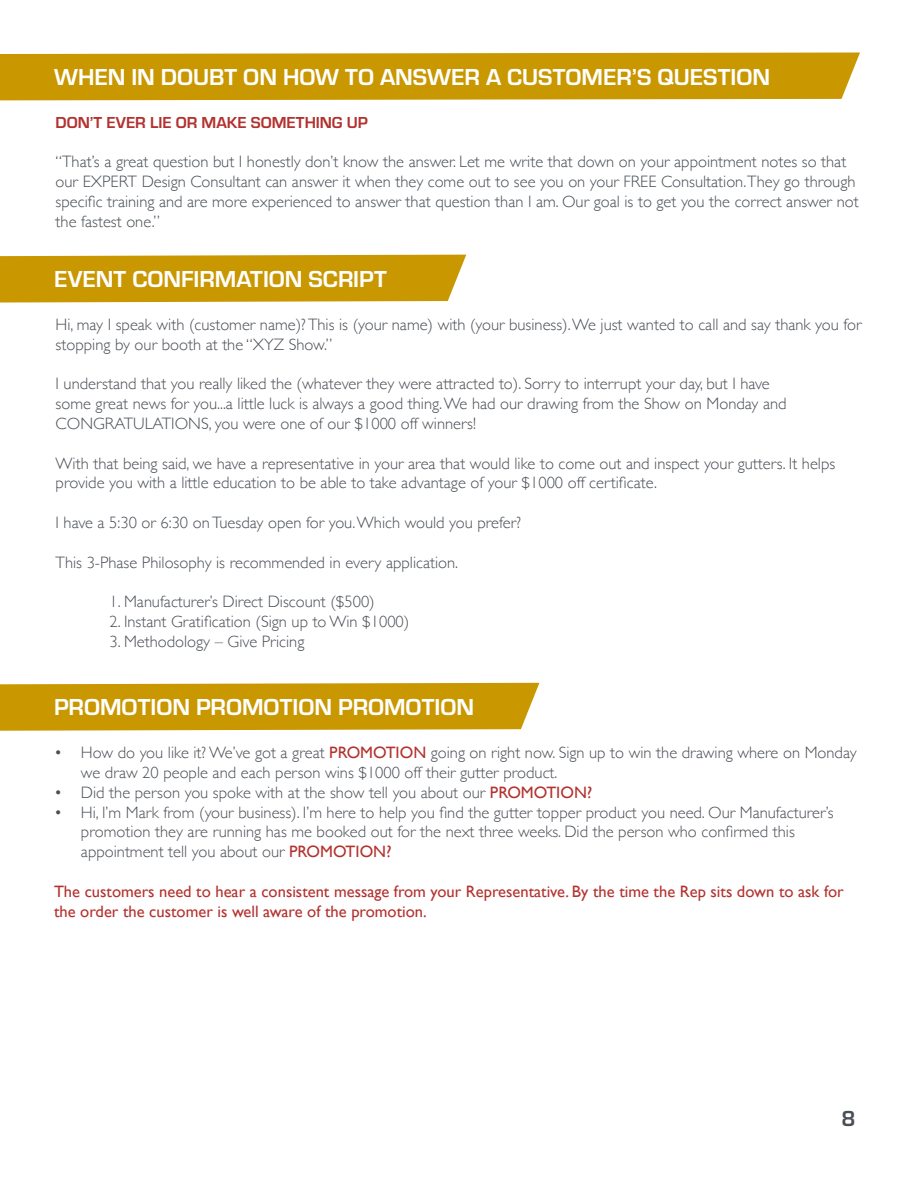
<style>
.page{position:relative;width:918px;height:1188px;background:#fff}
.page>*{position:absolute;margin:0;border:0;box-sizing:border-box;transform-origin:0 0}
.t1{font:700 24px "Eurostile";color:#fff}
.t2{font:700 22.5px "Eurostile";color:#4a4f55}
.t3{font:300 16.5px/19.8px "Gill Sans";color:#4a4f55}
.t4{font:300 16.5px/19.8px "Gill Sans";color:#484f55}
.t5{font:16.5px/19.8px "Gill Sans";color:#b3322f}
.t6{font:700 16.5px "Eurostile";color:#b3322f}
.s1{font-weight:400;color:#b3322f}
</style>
<div class="page">
<div style="left:0;top:52px;width:860px;height:48px;background:#c99700"></div>
<svg style="left:0;top:255px;width:466px;height:48px;background:#cb9c0d"></svg>
<div style="left:0;top:683px;width:539px;height:48px;background:#c99700"></div>
<h1 class="t1" style="left:54px;top:60px;width:718px">WHEN IN DOUBT ON HOW TO ANSWER A CUSTOMER’S QUESTION</h1>
<p class="t6" style="left:56px;top:111px;width:314px">DON’T EVER LIE OR MAKE SOMETHING UP</p>
<p class="t4" style="left:56px;top:151px;width:805px">“That’s a great question but I honestly don’t know the answer. Let me write that down on your appointment notes so that our EXPERT Design Consultant can answer it when they come out to see you on your FREE Consultation.They go through specific training and are more experienced to answer that question than I am. Our goal is to get you the correct answer not the fastest one.”</p>
<h1 class="t1" style="left:54px;top:262px;width:334px">EVENT CONFIRMATION SCRIPT</h1>
<p class="t3" style="left:56px;top:314px;width:807px">Hi, may I speak with (customer name)? This is (your name) with (your business). We just wanted to call and say thank you for stopping by our booth at the “XYZ Show.”</p>
<p class="t3" style="left:56px;top:373px;width:733px">I understand that you really liked the (whatever they were attracted to). Sorry to interrupt your day, but I have some great news for you...a little luck is always a good thing. We had our drawing from the Show on Monday and<br>CONGRATULATIONS, you were one of our $1000 off winners!</p>
<p class="t3" style="left:56px;top:453px;width:781px">With that being said, we have a representative in your area that would like to come out and inspect your gutters. It helps provide you with a little education to be able to take advantage of your $1000 off certificate.</p>
<p class="t3" style="left:56px;top:512px;width:467px">I have a 5:30 or 6:30 on Tuesday open for you. Which would you prefer?</p>
<p class="t3" style="left:56px;top:552px;width:404px">This 3-Phase Philosophy is recommended in every application.</p>
<p class="t3" style="left:110px;top:591px;width:267px">1. Manufacturer’s Direct Discount ($500)</p>
<p class="t3" style="left:110px;top:611px;width:301px">2. Instant Gratification (Sign up to Win $1000)</p>
<p class="t3" style="left:110px;top:631px;width:196px">3. Methodology – Give Pricing</p>
<h1 class="t1" style="left:54px;top:690px;width:422px">PROMOTION PROMOTION PROMOTION</h1>
<p class="t3" style="left:81px;top:742px;width:777px;text-indent:-27px">• How do you like it? We’ve got a great <span class="s1">PROMOTION</span> going on right now. Sign up to win the drawing where on Monday we draw 20 people and each person wins $1000 off their gutter product.</p>
<p class="t3" style="left:54px;top:782px;width:540px">• Did the person you spoke with at the show tell you about our <span class="s1">PROMOTION?</span></p>
<p class="t3" style="left:81px;top:802px;width:754px;text-indent:-27px">• Hi, I’m Mark from (your business). I’m here to help you find the gutter topper product you need. Our Manufacturer’s promotion they are running has me booked out for the next three weeks. Did the person who confirmed this appointment tell you about our <span class="s1">PROMOTION?</span></p>
<p class="t5" style="left:54px;top:881px;width:791px">The customers need to hear a consistent message from your Representative. By the time the Rep sits down to ask for the order the customer is well aware of the promotion.</p>
<h2 class="t2" style="left:842px;top:1102px;width:16px">8</h2>
</div>
